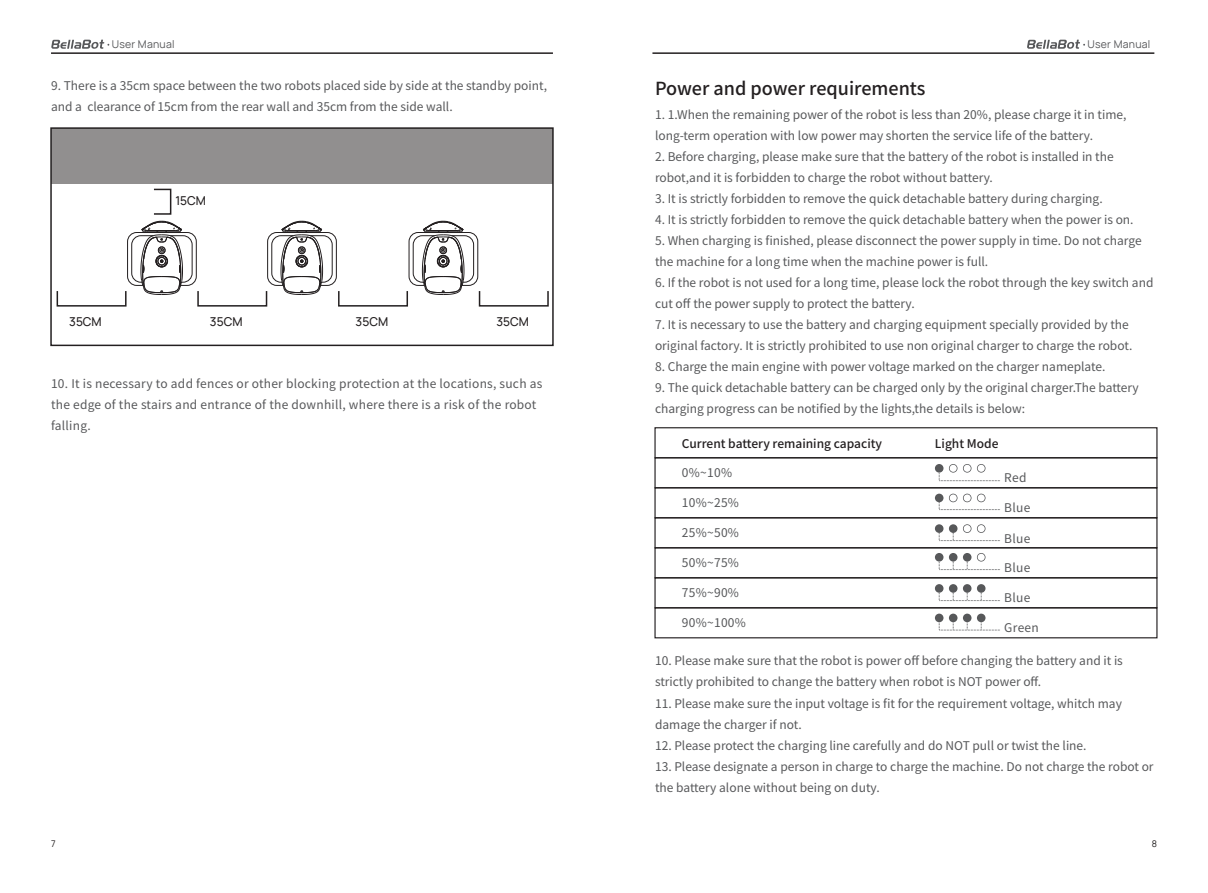
<style>
.page{position:relative;width:1208px;height:893px;background:#fff}
.page>*{position:absolute;margin:0;border:0;box-sizing:border-box;transform-origin:0 0}
.t1{font:500 18px "Noto Sans CJ Ksc";color:#231f20}
.t2{font:12px/21px "Noto Sans CJ Ksc";color:#57585a}
.t3{font:12px/21px "Noto Sans CJ Ksc";letter-spacing:.02em;color:#57585a}
.t4{font:500 12px "Noto Sans CJ Ksc";color:#231f20}
.t5{font:500 12px "Manrope";color:#231f20}
.t6{font:10.5px "Manrope";letter-spacing:.025em;color:#57585a}
.t7{font:9px "Manrope";color:#231f20}
</style>
<div class="page">
<div style="left:50px;top:127px;width:504px;height:219px;border:2px solid #231f20"></div>
<div style="left:51px;top:128px;width:502px;height:55px;background:#918f8f"></div>
<div style="left:153px;top:189px;width:18px;height:26px;border:2px solid #231f20"></div>
<div style="left:197px;top:290px;width:70px;height:17px;border:2px solid #231f20"></div>
<div style="left:57px;top:290px;width:70px;height:17px;border:2px solid #231f20"></div>
<div style="left:338px;top:290px;width:70px;height:17px;border:2px solid #231f20"></div>
<div style="left:479px;top:290px;width:70px;height:17px;border:2px solid #231f20"></div>
<div style="left:127px;top:232px;width:69px;height:54px;border:1px solid #231f20;border-radius:9px"></div>
<svg style="left:131px;top:221px;width:61px;height:74px"></svg>
<div style="left:267px;top:232px;width:69px;height:54px;border:1px solid #231f20;border-radius:9px"></div>
<svg style="left:271px;top:221px;width:61px;height:74px"></svg>
<div style="left:409px;top:232px;width:69px;height:54px;border:1px solid #231f20;border-radius:9px"></div>
<svg style="left:413px;top:221px;width:61px;height:74px"></svg>
<div style="left:654px;top:427px;width:503px;height:31px;border:1px solid #231f20"></div>
<div style="left:654px;top:457px;width:503px;height:31px;border:1px solid #231f20"></div>
<div style="left:654px;top:487px;width:503px;height:31px;border:1px solid #231f20"></div>
<div style="left:654px;top:517px;width:503px;height:31px;border:1px solid #231f20"></div>
<div style="left:654px;top:547px;width:503px;height:31px;border:1px solid #231f20"></div>
<div style="left:654px;top:577px;width:503px;height:31px;border:1px solid #231f20"></div>
<div style="left:654px;top:607px;width:503px;height:31px;border:1px solid #231f20"></div>
<div style="left:935px;top:464px;width:8px;height:9px;background:#57585a;border-radius:50%"></div>
<div style="left:935px;top:494px;width:8px;height:8px;background:#57585a;border-radius:50%"></div>
<div style="left:935px;top:524px;width:8px;height:9px;background:#57585a;border-radius:50%"></div>
<div style="left:935px;top:553px;width:8px;height:9px;background:#57585a;border-radius:50%"></div>
<div style="left:935px;top:584px;width:8px;height:9px;background:#57585a;border-radius:50%"></div>
<div style="left:949px;top:584px;width:8px;height:9px;background:#57585a;border-radius:50%"></div>
<div style="left:963px;top:584px;width:8px;height:9px;background:#57585a;border-radius:50%"></div>
<div style="left:977px;top:584px;width:8px;height:9px;background:#57585a;border-radius:50%"></div>
<svg style="left:938px;top:464px;width:62px;height:17px"></svg>
<svg style="left:938px;top:494px;width:62px;height:16px"></svg>
<svg style="left:938px;top:524px;width:62px;height:17px"></svg>
<svg style="left:938px;top:553px;width:62px;height:17px"></svg>
<svg style="left:938px;top:592px;width:62px;height:9px"></svg>
<div style="left:935px;top:614px;width:8px;height:8px;background:#57585a;border-radius:50%"></div>
<div style="left:949px;top:614px;width:8px;height:8px;background:#57585a;border-radius:50%"></div>
<div style="left:963px;top:614px;width:8px;height:8px;background:#57585a;border-radius:50%"></div>
<div style="left:977px;top:614px;width:8px;height:8px;background:#57585a;border-radius:50%"></div>
<svg style="left:938px;top:621px;width:62px;height:10px"></svg>
<hr style="left:51px;top:52px;width:502px;height:2px;background:#231f20">
<hr style="left:652px;top:52px;width:502px;height:2px;background:#231f20">
<svg style="left:51px;top:40px;width:58px;height:9px"></svg>
<svg style="left:1027px;top:40px;width:58px;height:9px"></svg>
<p class="t6" style="left:112px;top:36px;width:64px">User Manual</p>
<p class="t6" style="left:1087px;top:36px;width:64px">User Manual</p>
<p class="t2" style="left:51px;top:75px;width:497px">9. There is a 35cm space between the two robots placed side by side at the standby point, and a clearance of 15cm from the rear wall and 35cm from the side wall.</p>
<p class="t5" style="left:175px;top:192px;width:32px">15CM</p>
<p class="t5" style="left:69px;top:312px;width:34px">35CM</p>
<p class="t5" style="left:210px;top:312px;width:34px">35CM</p>
<p class="t5" style="left:356px;top:312px;width:34px">35CM</p>
<p class="t5" style="left:496px;top:312px;width:34px">35CM</p>
<p class="t3" style="left:51px;top:373px;width:493px">10. It is necessary to add fences or other blocking protection at the locations, such as the edge of the stairs and entrance of the downhill, where there is a risk of the robot falling.</p>
<h1 class="t1" style="left:655px;top:78px;width:272px">Power and power requirements</h1>
<p class="t2" style="left:655px;top:105px;width:473px">1. 1.When the remaining power of the robot is less than 20%, please charge it in time, long-term operation with low power may shorten the service life of the battery.</p>
<p class="t2" style="left:655px;top:147px;width:460px">2. Before charging, please make sure that the battery of the robot is installed in the robot,and it is forbidden to charge the robot without battery.</p>
<p class="t2" style="left:655px;top:189px;width:449px">3. It is strictly forbidden to remove the quick detachable battery during charging.</p>
<p class="t2" style="left:655px;top:210px;width:480px">4. It is strictly forbidden to remove the quick detachable battery when the power is on.</p>
<p class="t2" style="left:655px;top:231px;width:488px">5. When charging is finished, please disconnect the power supply in time. Do not charge the machine for a long time when the machine power is full.</p>
<p class="t2" style="left:655px;top:273px;width:500px">6. If the robot is not used for a long time, please lock the robot through the key switch and cut off the power supply to protect the battery.</p>
<p class="t2" style="left:655px;top:315px;width:479px">7. It is necessary to use the battery and charging equipment specially provided by the original factory. It is strictly prohibited to use non original charger to charge the robot.</p>
<p class="t2" style="left:655px;top:357px;width:452px">8. Charge the main engine with power voltage marked on the charger nameplate.</p>
<p class="t2" style="left:655px;top:378px;width:485px">9. The quick detachable battery can be charged only by the original charger.The battery charging progress can be notified by the lights,the details is below:</p>
<p class="t4" style="left:682px;top:437px;width:202px">Current battery remaining capacity</p>
<p class="t2" style="left:682px;top:462px;width:52px">0%~10%</p>
<p class="t2" style="left:682px;top:492px;width:59px">10%~25%</p>
<p class="t2" style="left:682px;top:522px;width:59px">25%~50%</p>
<p class="t2" style="left:682px;top:552px;width:59px">50%~75%</p>
<p class="t2" style="left:682px;top:582px;width:59px">75%~90%</p>
<p class="t2" style="left:682px;top:612px;width:66px">90%~100%</p>
<p class="t4" style="left:935px;top:437px;width:65px">Light Mode</p>
<p class="t2" style="left:1004px;top:468px;width:24px">Red</p>
<p class="t2" style="left:1004px;top:497px;width:28px">Blue</p>
<p class="t2" style="left:1004px;top:528px;width:28px">Blue</p>
<p class="t2" style="left:1004px;top:557px;width:28px">Blue</p>
<p class="t2" style="left:1004px;top:587px;width:28px">Blue</p>
<p class="t2" style="left:1004px;top:617px;width:36px">Green</p>
<p class="t2" style="left:655px;top:651px;width:469px">10. Please make sure that the robot is power off before changing the battery and it is strictly prohibited to change the battery when robot is NOT power off.</p>
<p class="t2" style="left:655px;top:693px;width:468px">11. Please make sure the input voltage is fit for the requirement voltage, whitch may damage the charger if not.</p>
<p class="t2" style="left:655px;top:735px;width:433px">12. Please protect the charging line carefully and do NOT pull or twist the line.</p>
<p class="t2" style="left:655px;top:756px;width:500px">13. Please designate a person in charge to charge the machine. Do not charge the robot or the battery alone without being on duty.</p>
<p class="t7" style="left:51px;top:837px;width:6px">7</p>
<p class="t7" style="left:1151px;top:837px;width:7px">8</p>
</div>
